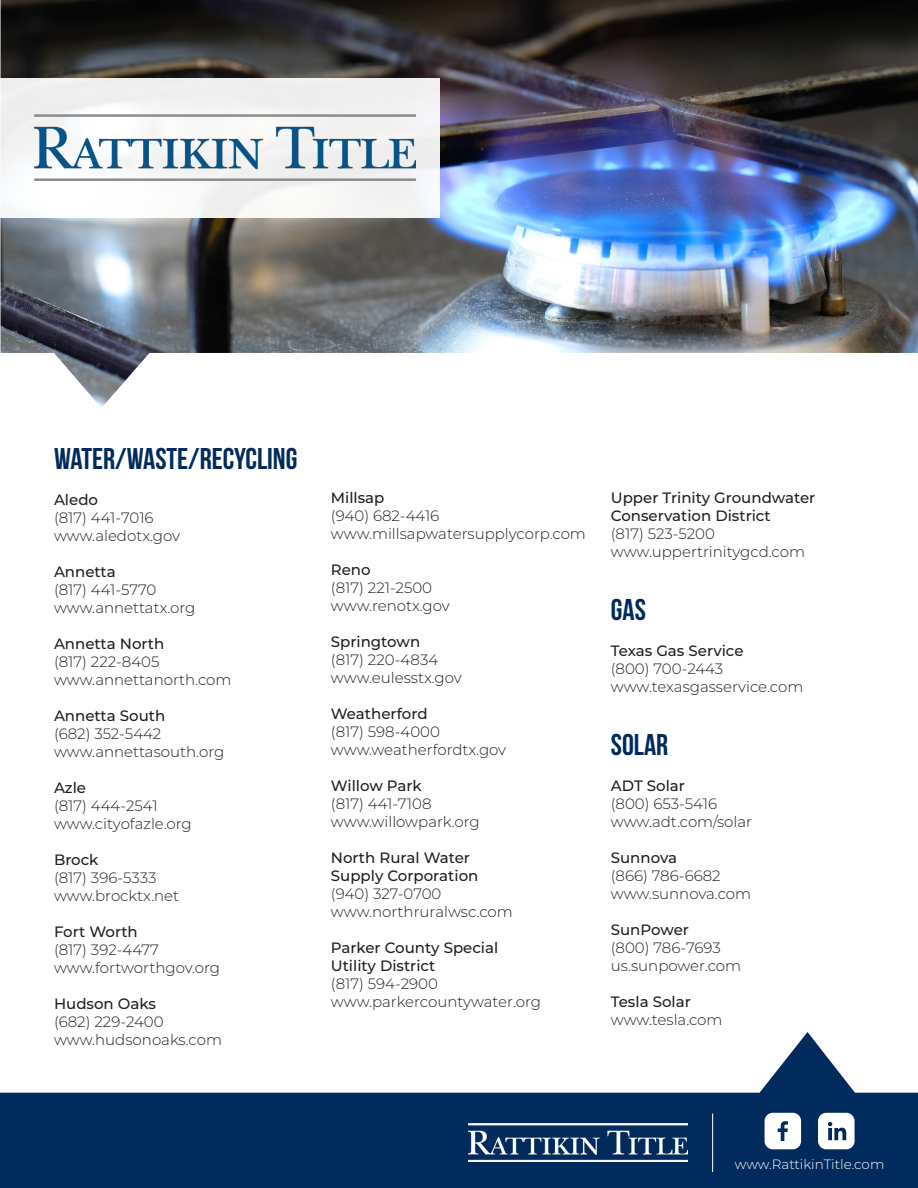
<style>
.page{position:relative;width:918px;height:1188px;background:#fff}
.page>*{position:absolute;margin:0;border:0;box-sizing:border-box;transform-origin:0 0}
.t1{font:700 30px "Bebas Neue";color:#002b5c}
.t2{font:300 15px/18px "Montserrat";color:#231f20}
.t3{font:500 15px/18px "Montserrat";color:#231f20}
.t4{font:300 13.5px "Montserrat";color:#fff}
</style>
<div class="page">
<svg style="left:0;top:1032px;width:918px;height:156px"></svg>
<img style="left:1px;top:0;width:917px;height:408px">
<svg style="left:1px;top:78px;width:439px;height:140px;fill:#f3f2f2"></svg>
<img style="left:35px;top:115px;width:380px;height:65px">
<div style="left:316px;top:1094px;width:602px;height:94px;background:#002b5c"></div>
<div style="left:765px;top:1113px;width:36px;height:36px;background:#fff;border-radius:8px"></div>
<svg style="left:777px;top:1121px;width:11px;height:20px"></svg>
<div style="left:818px;top:1113px;width:37px;height:36px;background:#fff;border-radius:8px"></div>
<svg style="left:827px;top:1122px;width:19px;height:19px"></svg>
<img style="left:469px;top:1124px;width:218px;height:38px">
<hr style="left:712px;top:1114px;width:1px;height:58px;background:#fff">
<h1 class="t1" style="left:54px;top:442px;width:245px">WATER/WASTE/RECYCLING</h1>
<p class="t3" style="left:54px;top:490px;width:46px">Aledo</p>
<p class="t2" style="left:54px;top:508px;width:128px">(817) 441-7016 www.aledotx.gov</p>
<p class="t3" style="left:54px;top:562px;width:63px">Annetta</p>
<p class="t2" style="left:54px;top:580px;width:143px">(817) 441-5770 www.annettatx.org</p>
<p class="t3" style="left:54px;top:634px;width:112px">Annetta North</p>
<p class="t2" style="left:54px;top:652px;width:179px">(817) 222-8405 www.annettanorth.com</p>
<p class="t3" style="left:54px;top:706px;width:113px">Annetta South</p>
<p class="t2" style="left:54px;top:724px;width:172px">(682) 352-5442 www.annettasouth.org</p>
<p class="t3" style="left:54px;top:778px;width:34px">Azle</p>
<p class="t2" style="left:54px;top:796px;width:139px">(817) 444-2541 www.cityofazle.org</p>
<p class="t3" style="left:54px;top:850px;width:46px">Brock</p>
<p class="t2" style="left:54px;top:868px;width:127px">(817) 396-5333 www.brocktx.net</p>
<p class="t3" style="left:54px;top:922px;width:85px">Fort Worth</p>
<p class="t2" style="left:54px;top:940px;width:168px">(817) 392-4477 www.fortworthgov.org</p>
<p class="t3" style="left:54px;top:994px;width:103px">Hudson Oaks</p>
<p class="t2" style="left:54px;top:1012px;width:169px">(682) 229-2400 www.hudsonoaks.com</p>
<p class="t3" style="left:331px;top:488px;width:55px">Millsap</p>
<p class="t2" style="left:331px;top:506px;width:257px">(940) 682-4416 www.millsapwatersupplycorp.com</p>
<p class="t3" style="left:331px;top:560px;width:41px">Reno</p>
<p class="t2" style="left:331px;top:578px;width:120px">(817) 221-2500 www.renotx.gov</p>
<p class="t3" style="left:331px;top:632px;width:91px">Springtown</p>
<p class="t2" style="left:331px;top:650px;width:132px">(817) 220-4834 www.eulesstx.gov</p>
<p class="t3" style="left:331px;top:704px;width:98px">Weatherford</p>
<p class="t2" style="left:331px;top:722px;width:177px">(817) 598-4000 www.weatherfordtx.gov</p>
<p class="t3" style="left:331px;top:776px;width:92px">Willow Park</p>
<p class="t2" style="left:331px;top:794px;width:150px">(817) 441-7108 www.willowpark.org</p>
<p class="t3" style="left:331px;top:848px;width:149px">North Rural Water<br>Supply Corporation</p>
<p class="t2" style="left:331px;top:884px;width:184px">(940) 327-0700 www.northruralwsc.com</p>
<p class="t3" style="left:331px;top:938px;width:169px">Parker County Special<br>Utility District</p>
<p class="t2" style="left:331px;top:974px;width:212px">(817) 594-2900 www.parkercountywater.org</p>
<p class="t3" style="left:611px;top:488px;width:206px">Upper Trinity Groundwater<br>Conservation District</p>
<p class="t2" style="left:611px;top:524px;width:196px">(817) 523-5200 www.uppertrinitygcd.com</p>
<h1 class="t1" style="left:611px;top:593px;width:37px">GAS</h1>
<p class="t3" style="left:611px;top:641px;width:134px">Texas Gas Service</p>
<p class="t2" style="left:611px;top:659px;width:194px">(800) 700-2443 www.texasgasservice.com</p>
<h1 class="t1" style="left:611px;top:728px;width:59px">SOLAR</h1>
<p class="t3" style="left:611px;top:776px;width:76px">ADT Solar</p>
<p class="t2" style="left:611px;top:794px;width:143px">(800) 653-5416 www.adt.com/solar</p>
<p class="t3" style="left:611px;top:848px;width:68px">Sunnova</p>
<p class="t2" style="left:611px;top:866px;width:142px">(866) 786-6682 www.sunnova.com</p>
<p class="t3" style="left:611px;top:920px;width:80px">SunPower</p>
<p class="t2" style="left:611px;top:938px;width:132px">(800) 786-7693 us.sunpower.com</p>
<p class="t3" style="left:611px;top:992px;width:82px">Tesla Solar</p>
<p class="t2" style="left:611px;top:1010px;width:113px">www.tesla.com</p>
<p class="t4" style="left:722px;top:1153px;width:151px">www.RattikinTitle.com</p>
<p class="t4" style="left:735px;top:1155px;width:151px">www.RattikinTitle.com</p>
</div>
